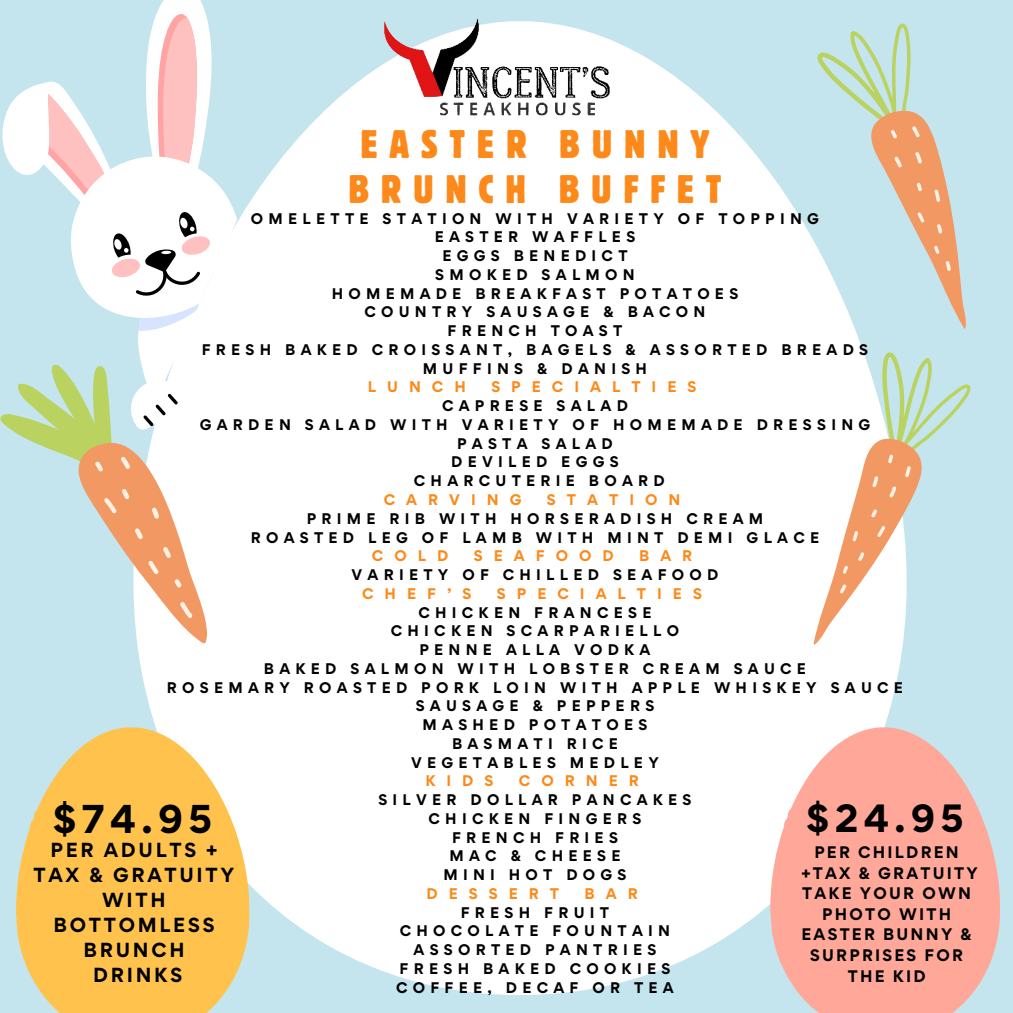
<style>
.page{position:relative;width:1013px;height:1013px;background:#fff}
.page>*{position:absolute;margin:0;border:0;box-sizing:border-box;transform-origin:0 0}
.t1{font:condensed 39.5px/45px "Block W1 G";letter-spacing:.3em;color:#fc8919;text-align:center}
.t2{font:700 35.88px "Gordita";color:#000}
.t3{font:700 35.12px "Gordita";color:#000}
.t4{font:700 18.12px/25.1px "Gordita";letter-spacing:.15em;color:#000;text-align:center}
.t5{font:700 14.88px/20.6px "Gordita";letter-spacing:.15em;color:#000;text-align:center}
.t6{font:700 13.75px "Gordita";letter-spacing:.38em;color:#000}
.t7{font:700 13.75px "Gordita";letter-spacing:.8em;color:#fc8919}
</style>
<div class="page">
<div style="left:0;top:0;width:1012px;height:1012px;background:#c4e5ee"></div>
<div style="left:139px;top:62px;width:763px;height:932px;background:#fff"></div>
<img style="left:347px;top:18px;width:306px;height:116px">
<svg style="left:16px;top:727px;width:233px;height:267px"></svg>
<svg style="left:17px;top:735px;width:231px;height:277px;background:#f9ca67"></svg>
<svg style="left:770px;top:727px;width:229px;height:267px"></svg>
<svg style="left:771px;top:735px;width:227px;height:277px;background:#f8b3a7"></svg>
<svg style="left:0;top:0;width:267px;height:657px"></svg>
<svg style="left:771px;top:23px;width:200px;height:628px"></svg>
<p class="t1" style="left:348px;top:121px;width:374px">EASTER BUNNY<br>BRUNCH BUFFET</p>
<p class="t6" style="left:251px;top:209px;width:569px">OMELETTE STATION WITH VARIETY OF TOPPING</p>
<p class="t6" style="left:434px;top:228px;width:202px">EASTER WAFFLES</p>
<p class="t6" style="left:442px;top:246px;width:187px">EGGS BENEDICT</p>
<p class="t6" style="left:435px;top:265px;width:201px">SMOKED SALMON</p>
<p class="t6" style="left:332px;top:284px;width:408px">HOMEMADE BREAKFAST POTATOES</p>
<p class="t6" style="left:364px;top:303px;width:342px">COUNTRY SAUSAGE &amp; BACON</p>
<p class="t6" style="left:447px;top:321px;width:176px">FRENCH TOAST</p>
<p class="t6" style="left:202px;top:340px;width:668px">FRESH BAKED CROISSANT, BAGELS &amp; ASSORTED BREADS</p>
<p class="t6" style="left:423px;top:359px;width:225px">MUFFINS &amp; DANISH</p>
<p class="t7" style="left:368px;top:378px;width:100px">LUNCH</p>
<p class="t7" style="left:491px;top:378px;width:206px">SPECIALTIES</p>
<p class="t6" style="left:442px;top:396px;width:187px">CAPRESE SALAD</p>
<p class="t6" style="left:200px;top:415px;width:672px">GARDEN SALAD WITH VARIETY OF HOMEMADE DRESSING</p>
<p class="t6" style="left:457px;top:434px;width:157px">PASTA SALAD</p>
<p class="t6" style="left:451px;top:453px;width:169px">DEVILED EGGS</p>
<p class="t6" style="left:414px;top:471px;width:252px">CHARCUTERIE BOARD</p>
<p class="t7" style="left:384px;top:490px;width:139px">CARVING</p>
<p class="t7" style="left:547px;top:490px;width:135px">STATION</p>
<p class="t6" style="left:307px;top:509px;width:458px">PRIME RIB WITH HORSERADISH CREAM</p>
<p class="t6" style="left:251px;top:528px;width:570px">ROASTED LEG OF LAMB WITH MINT DEMI GLACE</p>
<p class="t7" style="left:372px;top:546px;width:78px">COLD</p>
<p class="t7" style="left:474px;top:546px;width:141px">SEAFOOD</p>
<p class="t7" style="left:639px;top:546px;width:55px">BAR</p>
<p class="t6" style="left:351px;top:565px;width:368px">VARIETY OF CHILLED SEAFOOD</p>
<p class="t7" style="left:362px;top:584px;width:111px">CHEF’S</p>
<p class="t7" style="left:497px;top:584px;width:206px">SPECIALTIES</p>
<p class="t6" style="left:418px;top:603px;width:234px">CHICKEN FRANCESE</p>
<p class="t6" style="left:391px;top:621px;width:290px">CHICKEN SCARPARIELLO</p>
<p class="t6" style="left:419px;top:640px;width:232px">PENNE ALLA VODKA</p>
<p class="t6" style="left:264px;top:659px;width:543px">BAKED SALMON WITH LOBSTER CREAM SAUCE</p>
<p class="t6" style="left:167px;top:678px;width:737px">ROSEMARY ROASTED PORK LOIN WITH APPLE WHISKEY SAUCE</p>
<p class="t6" style="left:415px;top:696px;width:240px">SAUSAGE &amp; PEPPERS</p>
<p class="t6" style="left:422px;top:715px;width:226px">MASHED POTATOES</p>
<p class="t6" style="left:452px;top:734px;width:167px">BASMATI RICE</p>
<p class="t6" style="left:411px;top:753px;width:249px">VEGETABLES MEDLEY</p>
<p class="t7" style="left:425px;top:771px;width:70px">KIDS</p>
<p class="t7" style="left:519px;top:771px;width:121px">CORNER</p>
<p class="t6" style="left:378px;top:790px;width:315px">SILVER DOLLAR PANCAKES</p>
<p class="t6" style="left:428px;top:809px;width:214px">CHICKEN FINGERS</p>
<p class="t6" style="left:452px;top:828px;width:167px">FRENCH FRIES</p>
<p class="t6" style="left:449px;top:846px;width:172px">MAC &amp; CHEESE</p>
<p class="t6" style="left:443px;top:865px;width:185px">MINI HOT DOGS</p>
<p class="t7" style="left:426px;top:884px;width:134px">DESSERT</p>
<p class="t7" style="left:584px;top:884px;width:55px">BAR</p>
<p class="t6" style="left:461px;top:903px;width:150px">FRESH FRUIT</p>
<p class="t6" style="left:400px;top:921px;width:272px">CHOCOLATE FOUNTAIN</p>
<p class="t6" style="left:413px;top:940px;width:244px">ASSORTED PANTRIES</p>
<p class="t6" style="left:399px;top:959px;width:272px">FRESH BAKED COOKIES</p>
<p class="t6" style="left:396px;top:978px;width:279px">COFFEE, DECAF OR TEA</p>
<p class="t3" style="left:806px;top:794px;width:159px">$24.95</p>
<h1 class="t5" style="left:814px;top:841px;width:146px">PER CHILDREN</h1>
<p class="t5" style="left:801px;top:862px;width:178px">+TAX &amp; GRATUITY</p>
<p class="t5" style="left:801px;top:882px;width:172px">TAKE YOUR OWN<br>PHOTO WITH<br>EASTER BUNNY &amp;<br>SURPRISES FOR</p>
<p class="t5" style="left:847px;top:965px;width:79px">THE KID</p>
<p class="t2" style="left:53px;top:795px;width:160px">$74.95</p>
<p class="t4" style="left:34px;top:836px;width:202px">PER ADULTS +<br>TAX &amp; GRATUITY<br>WITH<br>BOTTOMLESS<br>BRUNCH<br>DRINKS</p>
</div>
